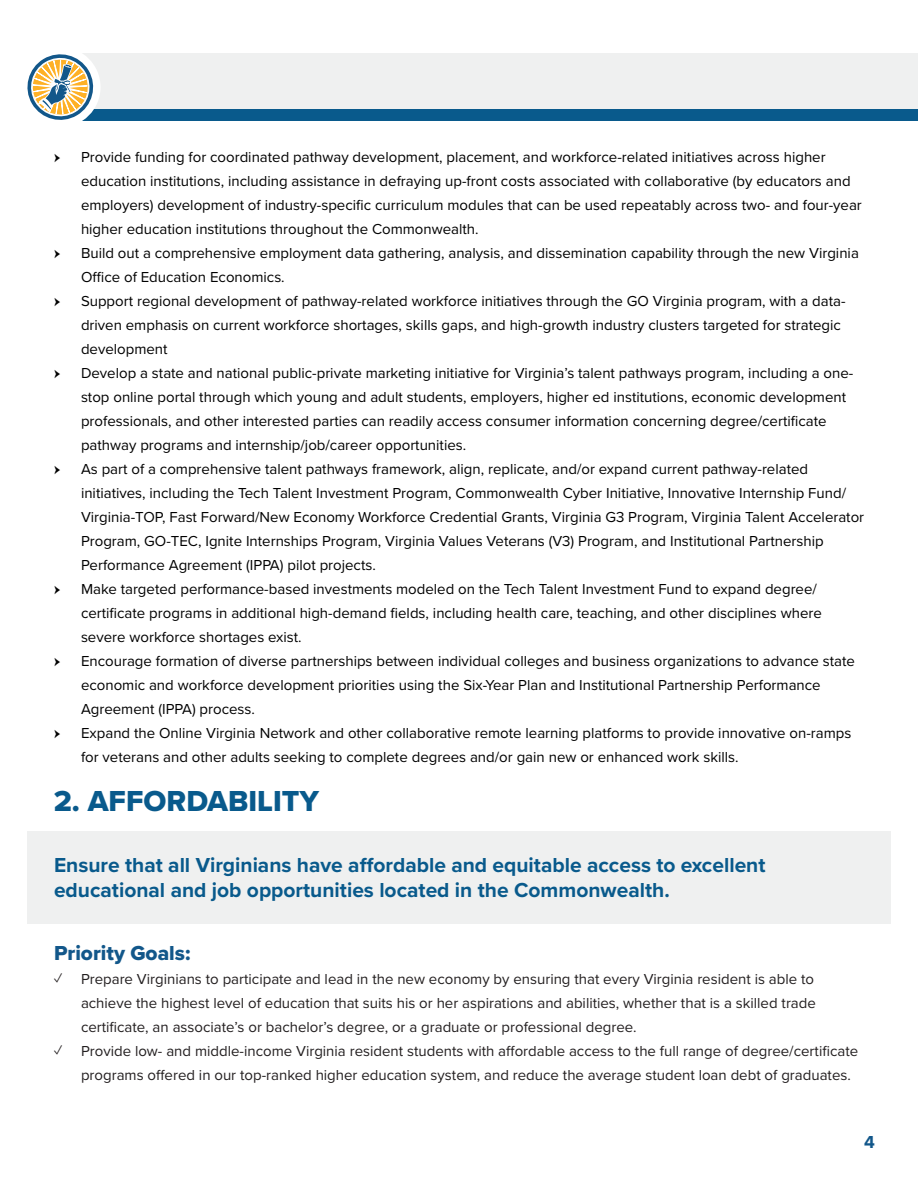
<style>
.page{position:relative;width:918px;height:1188px;background:#fff}
.page>*{position:absolute;margin:0;border:0;box-sizing:border-box;transform-origin:0 0}
.t1{font:30px "Proxima Nova Extrabld";color:#095a8c}
.t2{font:700 21px/25.2px "Proxima Nova";color:#095a8c}
.t3{font:21px "Proxima Nova Extrabld";color:#12578a}
.t4{font:700 18px "Proxima Nova";color:#12578a}
.t5{font:15px/24px "Proxima Nova";color:#000}
.t6{font:15px/24px "Proxima Nova";color:#231f20}
.t7{font:15px "Minion Pro";color:#000}
</style>
<div class="page">
<div style="left:60px;top:53px;width:858px;height:56px;background:#eff0f0"></div>
<div style="left:60px;top:109px;width:858px;height:11px;background:#095a8c"></div>
<svg style="left:27px;top:53px;width:78px;height:68px"></svg>
<div style="left:27px;top:831px;width:864px;height:93px;background:#eff0f0"></div>
<p class="t7" style="left:54px;top:147px;width:8px">ӹ</p>
<p class="t5" style="left:81px;top:144px;width:782px">Provide funding for coordinated pathway development, placement, and workforce-related initiatives across higher education institutions, including assistance in defraying up-front costs associated with collaborative (by educators and employers) development of industry-specific curriculum modules that can be used repeatably across two- and four-year higher education institutions throughout the Commonwealth.</p>
<p class="t7" style="left:54px;top:243px;width:8px">ӹ</p>
<p class="t5" style="left:81px;top:240px;width:779px">Build out a comprehensive employment data gathering, analysis, and dissemination capability through the new Virginia<br>Office of Education Economics.</p>
<p class="t7" style="left:54px;top:291px;width:8px">ӹ</p>
<p class="t5" style="left:81px;top:288px;width:766px">Support regional development of pathway-related workforce initiatives through the GO Virginia program, with a data&shy;driven emphasis on current workforce shortages, skills gaps, and high-growth industry clusters targeted for strategic development</p>
<p class="t7" style="left:54px;top:363px;width:8px">ӹ</p>
<p class="t5" style="left:81px;top:360px;width:774px">Develop a state and national public-private marketing initiative for Virginia’s talent pathways program, including a one&shy;stop online portal through which young and adult students, employers, higher ed institutions, economic development professionals, and other interested parties can readily access consumer information concerning degree/certificate pathway programs and internship/job/career opportunities.</p>
<p class="t7" style="left:54px;top:459px;width:8px">ӹ</p>
<p class="t5" style="left:81px;top:456px;width:785px">As part of a comprehensive talent pathways framework, align, replicate, and/or expand current pathway-related initiatives, including the Tech Talent Investment Program, Commonwealth Cyber Initiative, Innovative Internship Fund/ Virginia-TOP, Fast Forward/New Economy Workforce Credential Grants, Virginia G3 Program, Virginia Talent Accelerator Program, GO-TEC, Ignite Internships Program, Virginia Values Veterans (V3) Program, and Institutional Partnership Performance Agreement (IPPA) pilot projects.</p>
<p class="t7" style="left:54px;top:579px;width:8px">ӹ</p>
<p class="t5" style="left:81px;top:576px;width:742px">Make targeted performance-based investments modeled on the Tech Talent Investment Fund to expand degree/ certificate programs in additional high-demand fields, including health care, teaching, and other disciplines where severe workforce shortages exist.</p>
<p class="t7" style="left:54px;top:651px;width:8px">ӹ</p>
<p class="t5" style="left:81px;top:648px;width:775px">Encourage formation of diverse partnerships between individual colleges and business organizations to advance state economic and workforce development priorities using the Six-Year Plan and Institutional Partnership Performance<br>Agreement (IPPA) process.</p>
<p class="t7" style="left:54px;top:723px;width:8px">ӹ</p>
<p class="t5" style="left:81px;top:720px;width:772px">Expand the Online Virginia Network and other collaborative remote learning platforms to provide innovative on-ramps for veterans and other adults seeking to complete degrees and/or gain new or enhanced work skills.</p>
<p class="t1" style="left:54px;top:778px;width:267px">2. AFFORDABILITY</p>
<p class="t2" style="left:54px;top:851px;width:713px">Ensure that all Virginians have affordable and equitable access to excellent educational and job opportunities located in the Commonwealth.</p>
<p class="t3" style="left:54px;top:938px;width:138px">Priority Goals:</p>
<p class="t6" style="left:81px;top:967px;width:736px;text-indent:-27px">✓ Prepare Virginians to participate and lead in the new economy by ensuring that every Virginia resident is able to achieve the highest level of education that suits his or her aspirations and abilities, whether that is a skilled trade certificate, an associate’s or bachelor’s degree, or a graduate or professional degree.</p>
<p class="t6" style="left:81px;top:1039px;width:779px;text-indent:-27px">✓ Provide low- and middle-income Virginia resident students with affordable access to the full range of degree/certificate programs offered in our top-ranked higher education system, and reduce the average student loan debt of graduates.</p>
<p class="t4" style="left:864px;top:1129px;width:12px">4</p>
</div>
